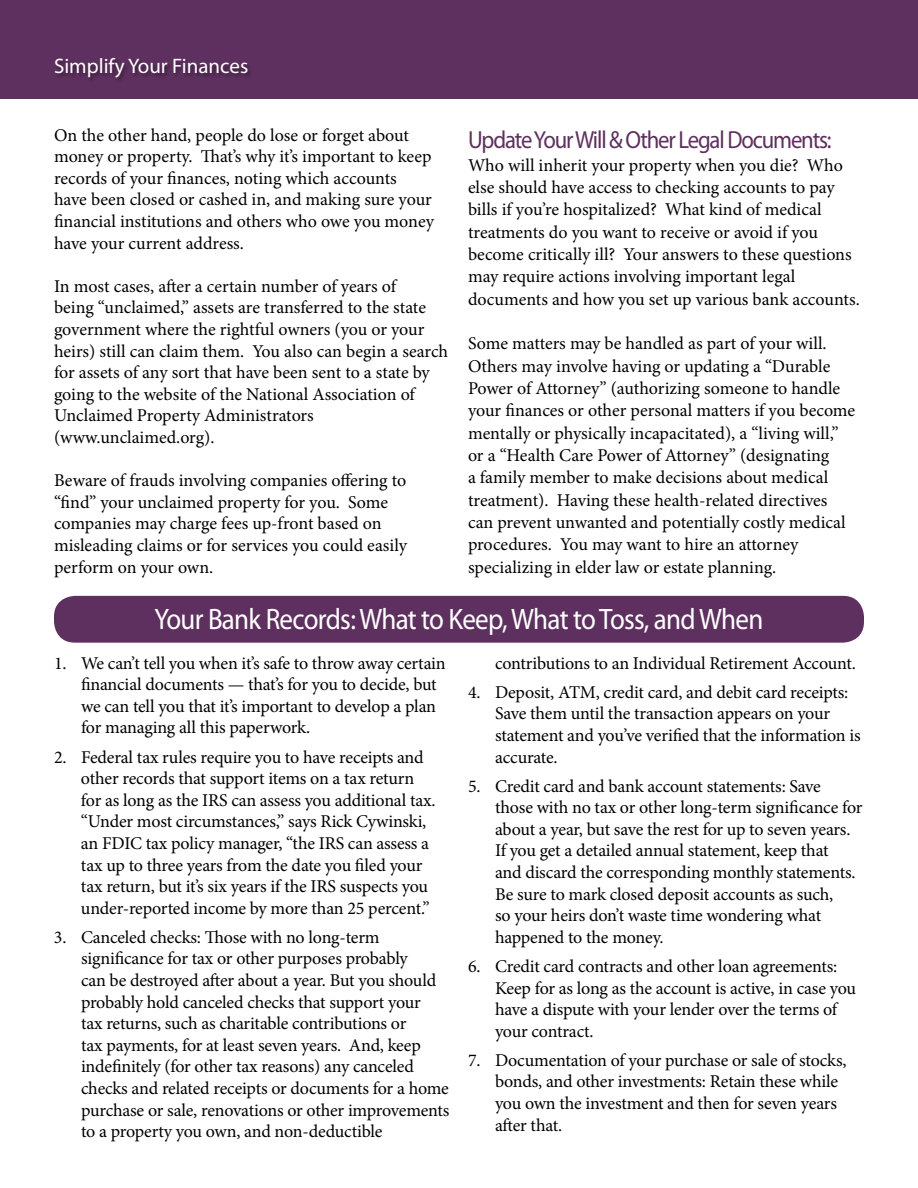
<style>
.page{position:relative;width:918px;height:1188px;background:#fff}
.page>*{position:absolute;margin:0;border:0;box-sizing:border-box;transform-origin:0 0}
.t1{font:29.7px "Myriad Pro";letter-spacing:-.025em;color:#fff;scale:.91 1}
.t2{font:24.75px "Myriad Pro";letter-spacing:-.05em;color:#5e305f;scale:.92 1}
.t3{font:21px "Myriad Pro";color:#fff}
.t4{font:18px/21.6px "Minion Pro";letter-spacing:-.01em;color:#000}
</style>
<div class="page">
<div style="left:54px;top:596px;width:810px;height:47px;background:#5e305f;border-radius:21px"></div>
<div style="left:0;top:0;width:918px;height:99px;background:#5e305f"></div>
<div style="left:55px;top:57px;width:197px;height:26px;background:#592d5a"></div>
<p class="t3" style="left:54px;top:53px;width:196px">Simplify Your Finances</p>
<p class="t4" style="left:54px;top:124px;width:382px">On the other hand, people do lose or forget about money or property. That’s why it’s important to keep records of your finances, noting which accounts have been closed or cashed in, and making sure your financial institutions and others who owe you money have your current address.</p>
<p class="t4" style="left:54px;top:275px;width:396px">In most cases, after a certain number of years of<br>being “unclaimed,” assets are transferred to the state government where the rightful owners (you or your heirs) still can claim them. You also can begin a search for assets of any sort that have been sent to a state by going to the website of the National Association of Unclaimed Property Administrators (www.unclaimed.org).</p>
<p class="t4" style="left:54px;top:470px;width:355px">Beware of frauds involving companies offering to “find” your unclaimed property for you. Some companies may charge fees up-front based on misleading claims or for services you could easily perform on your own.</p>
<h2 class="t2" style="left:468px;top:125px;width:397px">Update Your Will &amp; Other Legal Documents:</h2>
<p class="t4" style="left:468px;top:154px;width:393px;line-height:22.4px">Who will inherit your property when you die? Who else should have access to checking accounts to pay bills if you’re hospitalized? What kind of medical treatments do you want to receive or avoid if you become critically ill? Your answers to these questions may require actions involving important legal documents and how you set up various bank accounts.</p>
<p class="t4" style="left:468px;top:332px;width:389px;line-height:22.4px">Some matters may be handled as part of your will.<br>Others may involve having or updating a “Durable Power of Attorney” (authorizing someone to handle your finances or other personal matters if you become mentally or physically incapacitated), a “living will,” or a “Health Care Power of Attorney” (designating<br>a family member to make decisions about medical treatment). Having these health-related directives can prevent unwanted and potentially costly medical procedures. You may want to hire an attorney specializing in elder law or estate planning.</p>
<h1 class="t1" style="left:155px;top:601px;width:671px">Your Bank Records: What to Keep, What to Toss, and When</h1>
<p class="t4" style="left:81px;top:652px;width:366px;text-indent:-27px">1. We can’t tell you when it’s safe to throw away certain financial documents — that’s for you to decide, but we can tell you that it’s important to develop a plan for managing all this paperwork.</p>
<p class="t4" style="left:81px;top:746px;width:356px;text-indent:-27px">2. Federal tax rules require you to have receipts and other records that support items on a tax return for as long as the IRS can assess you additional tax. “Under most circumstances,” says Rick Cywinski, an FDIC tax policy manager, “the IRS can assess a tax up to three years from the date you filed your tax return, but it’s six years if the IRS suspects you under-reported income by more than 25 percent.”</p>
<p class="t4" style="left:81px;top:926px;width:370px;text-indent:-27px">3. Canceled checks: Those with no long-term significance for tax or other purposes probably<br>can be destroyed after about a year. But you should probably hold canceled checks that support your<br>tax returns, such as charitable contributions or<br>tax payments, for at least seven years. And, keep indefinitely (for other tax reasons) any canceled checks and related receipts or documents for a home purchase or sale, renovations or other improvements to a property you own, and non-deductible</p>
<p class="t4" style="left:495px;top:652px;width:362px">contributions to an Individual Retirement Account.</p>
<p class="t4" style="left:495px;top:681px;width:367px;text-indent:-27px">4. Deposit, ATM, credit card, and debit card receipts:<br>Save them until the transaction appears on your statement and you’ve verified that the information is accurate.</p>
<p class="t4" style="left:495px;top:775px;width:369px;text-indent:-27px">5. Credit card and bank account statements: Save those with no tax or other long-term significance for about a year, but save the rest for up to seven years.<br>If you get a detailed annual statement, keep that<br>and discard the corresponding monthly statements.<br>Be sure to mark closed deposit accounts as such,<br>so your heirs don’t waste time wondering what happened to the money.</p>
<p class="t4" style="left:495px;top:956px;width:363px;text-indent:-27px">6. Credit card contracts and other loan agreements:<br>Keep for as long as the account is active, in case you have a dispute with your lender over the terms of your contract.</p>
<p class="t4" style="left:495px;top:1049px;width:353px;text-indent:-27px">7. Documentation of your purchase or sale of stocks, bonds, and other investments: Retain these while you own the investment and then for seven years after that.</p>
</div>
